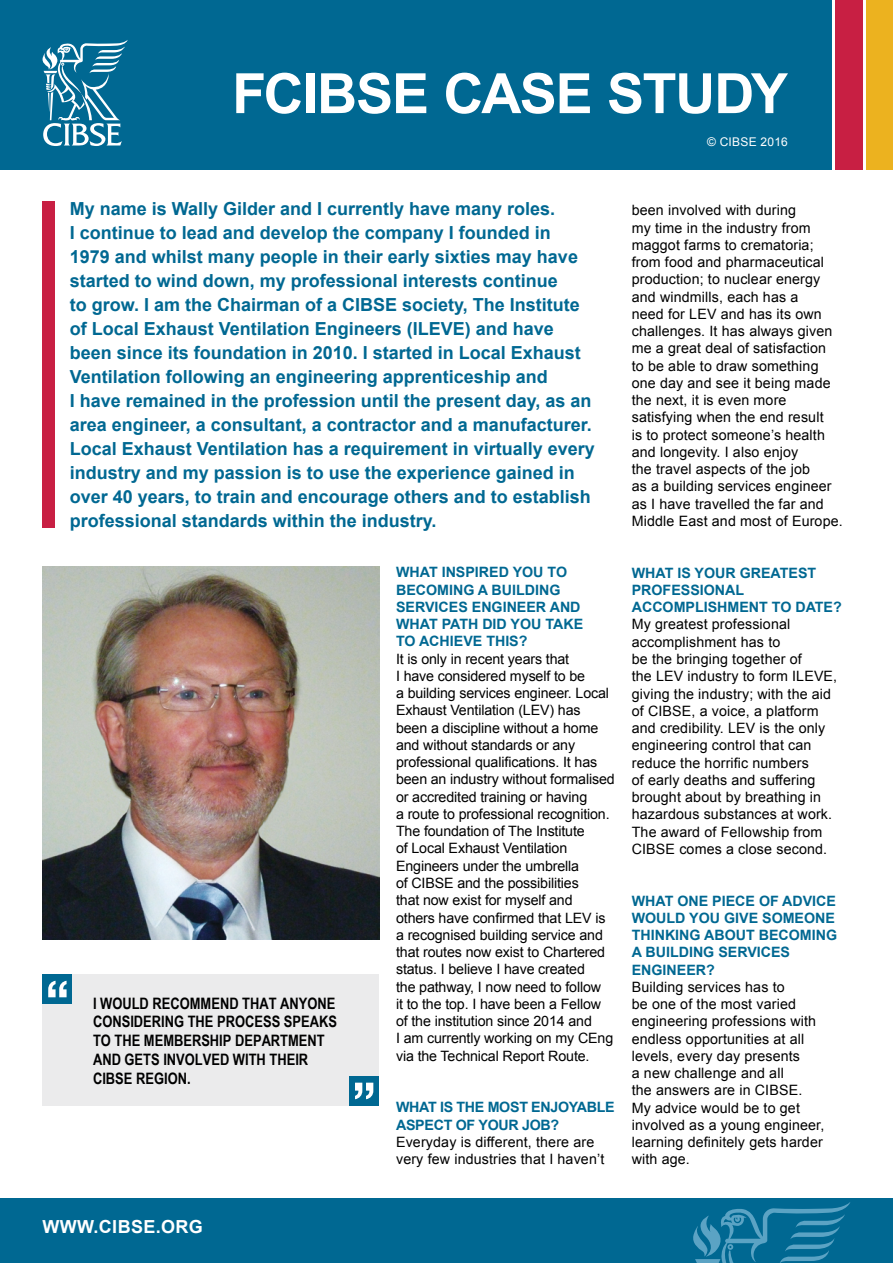
<style>
.page{position:relative;width:893px;height:1263px;background:#fff}
.page>*{position:absolute;margin:0;border:0;box-sizing:border-box;transform-origin:0 0}
.t1{font:700 55.65px "Arial";letter-spacing:-.025em;color:#fff}
.t2{font:700 18px/24px "Arial";color:#006892}
.t3{font:700 18px "Arial";letter-spacing:.02em;color:#fff}
.t4{font:700 15.75px/18.8px "Arial Narrow";color:#000}
.t5{font:14.25px/17.2px "Arial";letter-spacing:.01em;color:#000}
.t6{font:14.25px/17.2px "Arial";letter-spacing:-.01em;color:#000}
.t7{font:700 14.25px/17.2px "Arial";color:#006892}
.t8{font:700 14.25px/17.2px "Arial";letter-spacing:-.02em;color:#006892}
.t9{font:12px "Arial";letter-spacing:.02em;color:#fff}
</style>
<div class="page">
<div style="left:0;top:1198px;width:893px;height:65px;background:#006892"></div>
<svg style="left:693px;top:1202px;width:157px;height:61px"></svg>
<div style="left:0;top:0;width:832px;height:170px;background:#006892"></div>
<svg style="left:42px;top:40px;width:86px;height:106px"></svg>
<div style="left:835px;top:0;width:28px;height:170px;background:#c81f43"></div>
<div style="left:866px;top:0;width:27px;height:170px;background:#ecb21f"></div>
<div style="left:43px;top:201px;width:12px;height:326px;background:#c81f43"></div>
<img style="left:43px;top:566px;width:336px;height:374px">
<div style="left:43px;top:974px;width:336px;height:132px;background:#ebebec"></div>
<div style="left:43px;top:974px;width:29px;height:30px;background:#006892"></div>
<svg style="left:48px;top:981px;width:19px;height:16px"></svg>
<div style="left:349px;top:1076px;width:30px;height:30px;background:#006892"></div>
<svg style="left:355px;top:1083px;width:18px;height:16px"></svg>
<h1 class="t1" style="left:232px;top:56px;width:557px">FCIBSE CASE STUDY</h1>
<p class="t9" style="left:707px;top:134px;width:82px">© CIBSE 2016</p>
<p class="t2" style="left:70px;top:197px;width:527px">My name is Wally Gilder and I currently have many roles.<br>I continue to lead and develop the company I founded in 1979 and whilst many people in their early sixties may have started to wind down, my professional interests continue<br>to grow. I am the Chairman of a CIBSE society, The Institute of Local Exhaust Ventilation Engineers (ILEVE) and have been since its foundation in 2010. I started in Local Exhaust Ventilation following an engineering apprenticeship and<br>I have remained in the profession until the present day, as an area engineer, a consultant, a contractor and a manufacturer.<br>Local Exhaust Ventilation has a requirement in virtually every industry and my passion is to use the experience gained in over 40 years, to train and encourage others and to establish professional standards within the industry.</p>
<p class="t7" style="left:396px;top:564px;width:189px">WHAT INSPIRED YOU TO<br>BECOMING A BUILDING<br>SERVICES ENGINEER AND<br>WHAT PATH DID YOU TAKE<br>TO ACHIEVE THIS?</p>
<p class="t6" style="left:396px;top:650px;width:220px">It is only in recent years that<br>I have considered myself to be<br>a building services engineer. Local<br>Exhaust Ventilation (LEV) has been a discipline without a home and without standards or any professional qualifications. It has been an industry without formalised or accredited training or having<br>a route to professional recognition.<br>The foundation of The Institute<br>of Local Exhaust Ventilation<br>Engineers under the umbrella<br>of CIBSE and the possibilities<br>that now exist for myself and others have confirmed that LEV is a recognised building service and that routes now exist to Chartered status. I believe I have created<br>the pathway, I now need to follow<br>it to the top. I have been a Fellow of the institution since 2014 and<br>I am currently working on my CEng via the Technical Report Route.</p>
<p class="t8" style="left:396px;top:1099px;width:220px">WHAT IS THE MOST ENJOYABLE<br>ASPECT OF YOUR JOB?</p>
<p class="t5" style="left:396px;top:1133px;width:210px">Everyday is different, there are very few industries that I haven’t</p>
<p class="t4" style="left:93px;top:993px;width:245px">I WOULD RECOMMEND THAT ANYONE<br>CONSIDERING THE PROCESS SPEAKS<br>TO THE MEMBERSHIP DEPARTMENT<br>AND GETS INVOLVED WITH THEIR<br>CIBSE REGION.</p>
<p class="t5" style="left:632px;top:202px;width:212px">been involved with during<br>my time in the industry from maggot farms to crematoria; from food and pharmaceutical production; to nuclear energy and windmills, each has a<br>need for LEV and has its own challenges. It has always given me a great deal of satisfaction<br>to be able to draw something one day and see it being made the next, it is even more satisfying when the end result<br>is to protect someone’s health and longevity. I also enjoy<br>the travel aspects of the job<br>as a building services engineer as I have travelled the far and<br>Middle East and most of Europe.</p>
<p class="t7" style="left:632px;top:564px;width:212px">WHAT IS YOUR GREATEST<br>PROFESSIONAL<br>ACCOMPLISHMENT TO DATE?</p>
<p class="t5" style="left:632px;top:616px;width:207px">My greatest professional accomplishment has to<br>be the bringing together of<br>the LEV industry to form ILEVE, giving the industry; with the aid of CIBSE, a voice, a platform and credibility. LEV is the only engineering control that can reduce the horrific numbers<br>of early deaths and suffering brought about by breathing in hazardous substances at work.<br>The award of Fellowship from<br>CIBSE comes a close second.</p>
<p class="t7" style="left:632px;top:892px;width:207px">WHAT ONE PIECE OF ADVICE<br>WOULD YOU GIVE SOMEONE<br>THINKING ABOUT BECOMING<br>A BUILDING SERVICES<br>ENGINEER?</p>
<p class="t5" style="left:632px;top:978px;width:194px">Building services has to<br>be one of the most varied engineering professions with endless opportunities at all levels, every day presents<br>a new challenge and all<br>the answers are in CIBSE.<br>My advice would be to get involved as a young engineer, learning definitely gets harder with age.</p>
<p class="t3" style="left:43px;top:1214px;width:162px">WWW.CIBSE.ORG</p>
</div>
